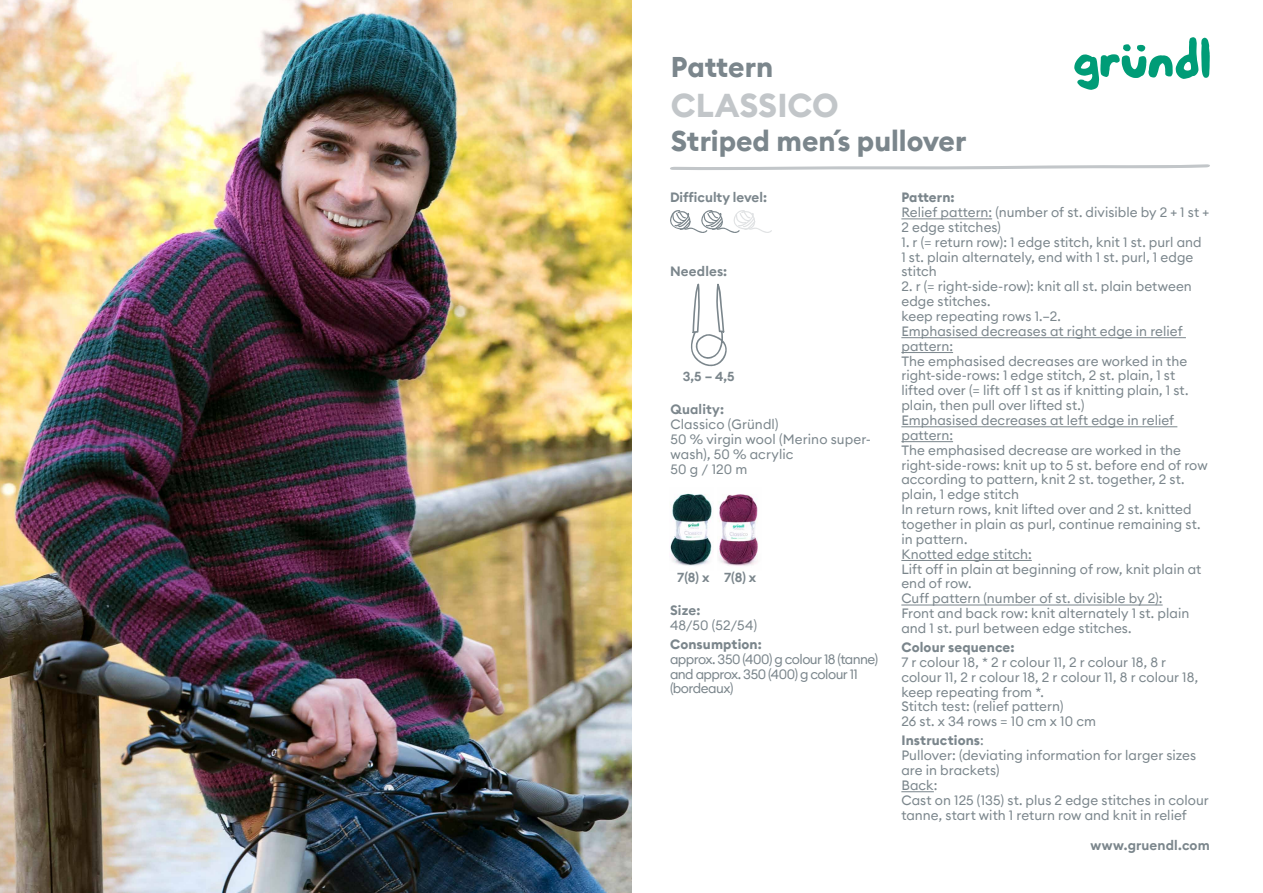
<style>
.page{position:relative;width:1263px;height:893px;background:#fff}
.page>*{position:absolute;margin:0;border:0;box-sizing:border-box;transform-origin:0 0}
.t1{font:700 33px "Euclid Circular B";color:#c2c6c9}
.t2{font:700 28.5px "Euclid Circular B";color:#7b868c}
.t3{font:13.5px/14.9px "Euclid Circular B";letter-spacing:.005em;color:#7b868c}
.t4{font:13.5px/14.9px "Euclid Circular B";letter-spacing:-.04em;color:#7b868c}
.t5{font:600 13.5px "Euclid Circular B";letter-spacing:.01em;color:#7b868c}
.t6{font:700 13.5px "Euclid Circular B";letter-spacing:.01em;color:#7b868c}
.t7{font:600 13.05px "Euclid Circular B";color:#7b868c}
.s1{font-weight:700}
.s2{font-weight:600}
</style>
<div class="page">
<svg style="left:691px;top:283px;width:36px;height:84px"></svg>
<svg style="left:1074px;top:37px;width:136px;height:53px"></svg>
<hr style="left:901px;top:218px;width:91px;height:1px;background:#7b868c">
<hr style="left:901px;top:337px;width:285px;height:1px;background:#7b868c">
<hr style="left:901px;top:352px;width:52px;height:1px;background:#7b868c">
<hr style="left:901px;top:426px;width:276px;height:1px;background:#7b868c">
<hr style="left:901px;top:441px;width:52px;height:1px;background:#7b868c">
<hr style="left:901px;top:560px;width:131px;height:1px;background:#7b868c">
<hr style="left:901px;top:604px;width:262px;height:1px;background:#7b868c">
<hr style="left:901px;top:791px;width:33px;height:1px;background:#7b868c">
<img style="left:670px;top:493px;width:43px;height:73px">
<img style="left:718px;top:494px;width:40px;height:72px">
<svg style="left:670px;top:210px;width:102px;height:23px"></svg>
<svg style="left:670px;top:164px;width:540px;height:6px"></svg>
<img style="left:0;top:0;width:631px;height:893px">
<h2 class="t2" style="left:671px;top:48px;width:104px">Pattern</h2>
<h1 class="t1" style="left:671px;top:84px;width:169px">CLASSICO</h1>
<h2 class="t2" style="left:671px;top:122px;width:297px">Striped men´s pullover</h2>
<p class="t5" style="left:670px;top:189px;width:99px">Difficulty level:</p>
<p class="t5" style="left:670px;top:262px;width:59px">Needles:</p>
<p class="t7" style="left:683px;top:368px;width:53px">3,5 – 4,5</p>
<p class="t5" style="left:670px;top:401px;width:55px">Quality:</p>
<p class="t3" style="left:670px;top:417px;width:202px">Classico (Gründl)<br>50 % virgin wool (Merino super&shy;wash), 50 % acrylic<br>50 g / 120 m</p>
<p class="t7" style="left:677px;top:569px;width:81px">7(8) x 7(8) x</p>
<p class="t5" style="left:670px;top:601px;width:32px">Size:</p>
<p class="t3" style="left:670px;top:615px;width:93px;line-height:19px">48/50 (52/54)<br><span class="s1">Consumption</span><span class="s2">:</span></p>
<p class="t4" style="left:670px;top:651px;width:209px">approx. 350 (400) g colour 18 (tanne) and approx. 350 (400) g colour 11 (bordeaux)</p>
<p class="t6" style="left:901px;top:189px;width:55px">Pattern:</p>
<p class="t3" style="left:901px;top:205px;width:309px">Relief pattern: (number of st. divisible by 2 + 1 st +<br>2 edge stitches)</p>
<p class="t3" style="left:901px;top:234px;width:302px">1. r (= return row): 1 edge stitch, knit 1 st. purl and<br>1 st. plain alternately, end with 1 st. purl, 1 edge stitch</p>
<p class="t3" style="left:901px;top:279px;width:308px">2. r (= right-side-row): knit all st. plain between edge stitches.<br>keep repeating rows 1.–2.<br>Emphasised decreases at right edge in relief pattern:<br>The emphasised decreases are worked in the right-side-rows: 1 edge stitch, 2 st. plain, 1 st lifted over (= lift off 1 st as if knitting plain, 1 st. plain, then pull over lifted st.)<br>Emphasised decreases at left edge in relief pattern:<br>The emphasised decrease are worked in the right-side-rows: knit up to 5 st. before end of row according to pattern, knit 2 st. together, 2 st. plain, 1 edge stitch<br>In return rows, knit lifted over and 2 st. knitted together in plain as purl, continue remaining st. in pattern.<br>Knotted edge stitch:<br>Lift off in plain at beginning of row, knit plain at end of row.<br>Cuff pattern (number of st. divisible by 2):<br>Front and back row: knit alternately 1 st. plain and 1 st. purl between edge stitches.</p>
<p class="t6" style="left:901px;top:638px;width:115px">Colour sequence:</p>
<p class="t3" style="left:901px;top:654px;width:298px">7 r colour 18, * 2 r colour 11, 2 r colour 18, 8 r colour 11, 2 r colour 18, 2 r colour 11, 8 r colour 18, keep repeating from *.<br>Stitch test: (relief pattern)<br>26 st. x 34 rows = 10 cm x 10 cm</p>
<p class="t3" style="left:901px;top:733px;width:309px"><span class="s1">Instructions</span>:<br>Pullover: (deviating information for larger sizes are in brackets)<br>Back:<br>Cast on 125 (135) st. plus 2 edge stitches in colour tanne, start with 1 return row and knit in relief</p>
<p class="t5" style="left:1091px;top:836px;width:121px">www.gruendl.com</p>
</div>
